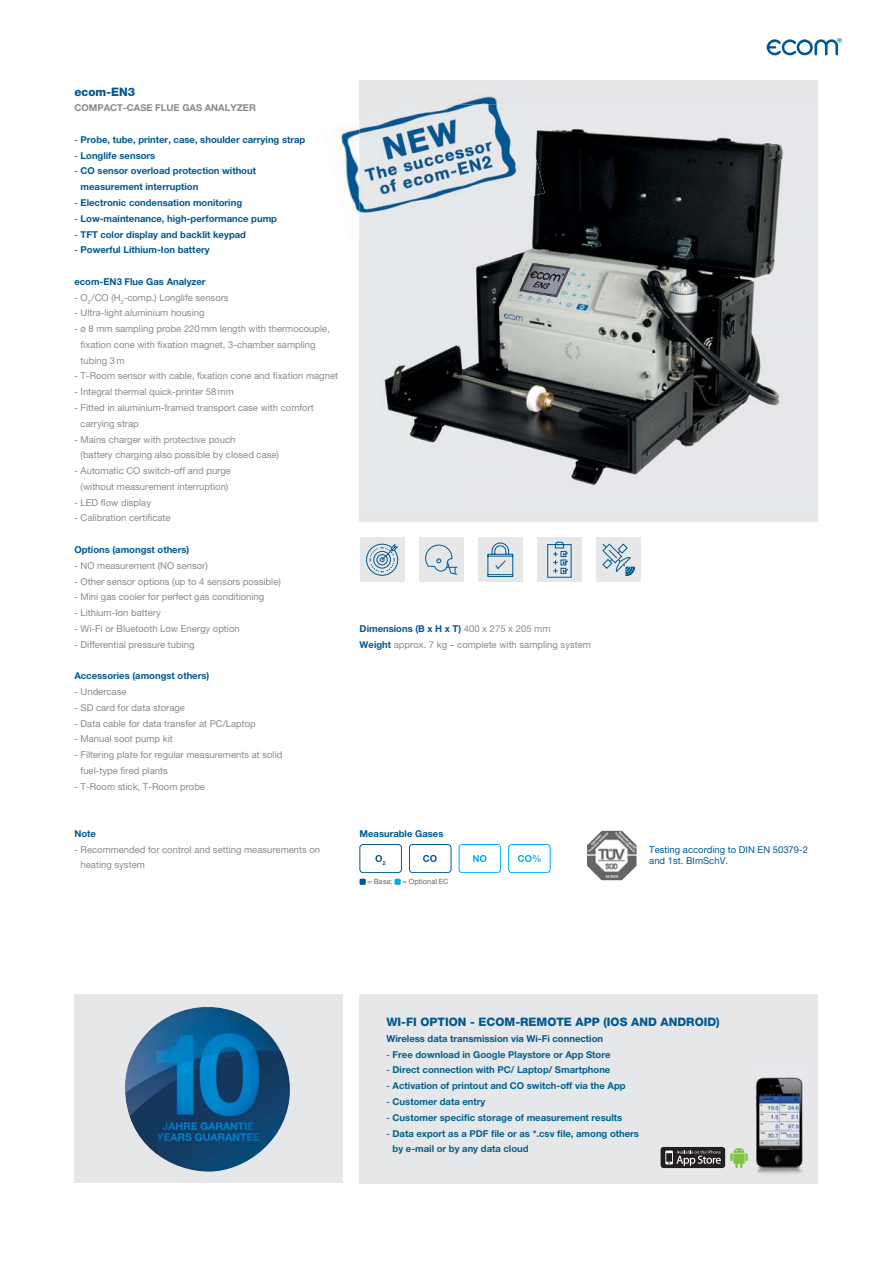
<style>
.page{position:relative;width:893px;height:1263px;background:#fff}
.page>*{position:absolute;margin:0;border:0;box-sizing:border-box;transform-origin:0 0}
.t1{font:800 11.7px "Helvetica Neue LT Pro";color:#005890}
.t2{font:9.45px/15.8px "Helvetica Neue LT Pro";color:#888a8c}
.t3{font:700 9.45px/15.8px "Helvetica Neue LT Pro";color:#005890}
.t4{font:700 9.45px/15.8px "Helvetica Neue LT Pro";color:#00618f}
.t5{font:9.45px/11.4px "Helvetica Neue LT Pro";color:#005890}
.t6{font:700 9.45px "Helvetica Neue LT Pro";color:#888a8c}
.t7{font:7.35px "Helvetica Neue LT Pro";letter-spacing:.01em;color:#636466}
.s1{font-weight:400}
.s2{font-weight:700;color:#005890}
</style>
<div class="page">
<svg style="left:767px;top:38px;width:75px;height:17px"></svg>
<div style="left:74px;top:995px;width:269px;height:188px;background:#e6e7e8"></div>
<div style="left:360px;top:537px;width:45px;height:45px;background:#e6e7e8"></div>
<svg style="left:366px;top:544px;width:32px;height:32px"></svg>
<div style="left:419px;top:537px;width:45px;height:45px;background:#e6e7e8"></div>
<svg style="left:425px;top:545px;width:32px;height:30px"></svg>
<div style="left:478px;top:537px;width:45px;height:45px;background:#e6e7e8"></div>
<svg style="left:487px;top:543px;width:26px;height:34px"></svg>
<div style="left:537px;top:537px;width:45px;height:45px;background:#e6e7e8"></div>
<svg style="left:547px;top:542px;width:25px;height:36px"></svg>
<div style="left:596px;top:537px;width:45px;height:45px;background:#e6e7e8"></div>
<svg style="left:602px;top:543px;width:33px;height:33px"></svg>
<div style="left:359px;top:995px;width:459px;height:189px;background:#e6e7e8"></div>
<img style="left:755px;top:1077px;width:49px;height:97px">
<img style="left:125px;top:1007px;width:165px;height:165px;border-radius:50%">
<div style="left:359px;top:80px;width:459px;height:442px;background:#e6e7e8"></div>
<img style="left:512px;top:129px;width:271px;height:357px">
<img style="left:461px;top:256px;width:51px;height:187px">
<img style="left:384px;top:345px;width:77px;height:98px">
<img style="left:340px;top:128px;width:19px;height:85px">
<img style="left:456px;top:96px;width:42px;height:9px">
<img style="left:359px;top:105px;width:186px;height:134px">
<svg style="left:375px;top:855px;width:10px;height:10px"></svg>
<div style="left:359px;top:844px;width:43px;height:29px;border:1px solid #005890;border-radius:3px"></div>
<svg style="left:423px;top:855px;width:14px;height:7px"></svg>
<div style="left:409px;top:844px;width:42px;height:29px;border:1px solid #005890;border-radius:3px"></div>
<svg style="left:473px;top:855px;width:13px;height:7px"></svg>
<div style="left:459px;top:844px;width:42px;height:29px;border:1px solid #00aeef;border-radius:3px"></div>
<svg style="left:518px;top:855px;width:23px;height:7px"></svg>
<div style="left:508px;top:844px;width:42px;height:29px;border:1px solid #00aeef;border-radius:3px"></div>
<div style="left:359px;top:879px;width:7px;height:6px;background:#005890"></div>
<div style="left:394px;top:879px;width:7px;height:6px;background:#00aeef"></div>
<img style="left:587px;top:831px;width:49px;height:49px">
<div style="left:661px;top:1147px;width:64px;height:21px;background:#231f20;border-radius:3px"></div>
<svg style="left:665px;top:1150px;width:56px;height:16px"></svg>
<svg style="left:730px;top:1147px;width:18px;height:21px"></svg>
<p class="t1" style="left:74px;top:85px;width:62px">ecom-EN3</p>
<p class="t6" style="left:74px;top:105px;width:183px">COMPACT-CASE FLUE GAS ANALYZER</p>
<p class="t3" style="left:74px;top:132px;width:232px"><span class="s1">-</span> Probe, tube, printer, case, shoulder carrying strap</p>
<p class="t3" style="left:74px;top:148px;width:82px"><span class="s1">-</span> Longlife sensors</p>
<p class="t3" style="left:81px;top:164px;width:177px;text-indent:-6px"><span class="s1">-</span> CO sensor overload protection without measurement interruption</p>
<p class="t3" style="left:74px;top:196px;width:169px"><span class="s1">-</span> Electronic condensation monitoring</p>
<p class="t3" style="left:74px;top:211px;width:204px"><span class="s1">-</span> Low-maintenance, high-performance pump</p>
<p class="t3" style="left:74px;top:227px;width:173px"><span class="s1">-</span> TFT color display and backlit keypad</p>
<p class="t3" style="left:74px;top:243px;width:137px"><span class="s1">-</span> Powerful Lithium-Ion battery</p>
<p class="t3" style="left:74px;top:274px;width:133px">ecom-EN3 Flue Gas Analyzer</p>
<p class="t2" style="left:74px;top:290px;width:156px">- O<sub>2</sub> /CO (H<sub>2</sub>-comp.) Longlife sensors</p>
<p class="t2" style="left:74px;top:306px;width:132px">- Ultra-light aluminium housing</p>
<p class="t2" style="left:81px;top:322px;width:251px;text-indent:-6px">- ø 8 mm sampling probe 220 mm length with thermocouple, fixation cone with fixation magnet, 3-chamber sampling tubing 3 m</p>
<p class="t2" style="left:74px;top:369px;width:265px">- T-Room sensor with cable, fixation cone and fixation magnet</p>
<p class="t2" style="left:74px;top:385px;width:161px">- Integral thermal quick-printer 58 mm</p>
<p class="t2" style="left:81px;top:401px;width:235px;text-indent:-6px">- Fitted in aluminium-framed transport case with comfort carrying strap</p>
<p class="t2" style="left:81px;top:432px;width:200px;text-indent:-6px">- Mains charger with protective pouch<br>(battery charging also possible by closed case)</p>
<p class="t2" style="left:74px;top:464px;width:158px;text-align:center">- Automatic CO switch-off and purge (without measurement interruption)</p>
<p class="t2" style="left:74px;top:495px;width:78px">- LED flow display</p>
<p class="t2" style="left:74px;top:511px;width:98px">- Calibration certificate</p>
<p class="t3" style="left:74px;top:543px;width:116px">Options (amongst others)</p>
<p class="t2" style="left:74px;top:558px;width:135px">- NO measurement (NO sensor)</p>
<p class="t2" style="left:74px;top:574px;width:208px">- Other sensor options (up to 4 sensors possible)</p>
<p class="t2" style="left:74px;top:590px;width:191px">- Mini gas cooler for perfect gas conditioning</p>
<p class="t2" style="left:74px;top:606px;width:88px">- Lithium-Ion battery</p>
<p class="t2" style="left:74px;top:621px;width:167px">- Wi-Fi or Bluetooth Low Energy option</p>
<p class="t2" style="left:74px;top:637px;width:122px">- Differential pressure tubing</p>
<p class="t3" style="left:74px;top:669px;width:136px">Accessories (amongst others)</p>
<p class="t2" style="left:74px;top:684px;width:54px">- Undercase</p>
<p class="t2" style="left:74px;top:700px;width:112px">- SD card for data storage</p>
<p class="t2" style="left:74px;top:716px;width:183px">- Data cable for data transfer at PC/Laptop</p>
<p class="t2" style="left:74px;top:732px;width:100px">- Manual soot pump kit</p>
<p class="t2" style="left:81px;top:748px;width:203px;text-indent:-6px">- Filtering plate for regular measurements at solid fuel-type fired plants</p>
<p class="t2" style="left:74px;top:779px;width:132px">- T-Room stick, T-Room probe</p>
<p class="t3" style="left:74px;top:827px;width:23px">Note</p>
<p class="t2" style="left:81px;top:842px;width:241px;text-indent:-6px">- Recommended for control and setting measurements on heating system</p>
<p class="t2" style="left:360px;top:621px;width:233px"><span class="s2">Dimensions (B x H x T)</span> 400 x 275 x 205 mm<br><span class="s2">Weight</span> approx. 7 kg – complete with sampling system</p>
<p class="t3" style="left:359px;top:826px;width:85px">Measurable Gases</p>
<p class="t7" style="left:368px;top:879px;width:26px">= Base;</p>
<p class="t7" style="left:403px;top:879px;width:47px">= Optional EC</p>
<p class="t5" style="left:649px;top:844px;width:160px">Testing according to DIN EN 50379-2 and 1st. BImSchV.</p>
<p class="t1" style="left:386px;top:1015px;width:335px">WI-FI OPTION - ECOM-REMOTE APP (IOS AND ANDROID)</p>
<p class="t3" style="left:386px;top:1031px;width:218px">Wireless data transmission via Wi-Fi connection</p>
<p class="t4" style="left:386px;top:1047px;width:226px"><span class="s1">-</span> Free download in Google Playstore or App Store</p>
<p class="t4" style="left:386px;top:1063px;width:225px"><span class="s1">-</span> Direct connection with PC/ Laptop/ Smartphone</p>
<p class="t4" style="left:386px;top:1079px;width:241px"><span class="s1">-</span> Activation of printout and CO switch-off via the App</p>
<p class="t4" style="left:386px;top:1095px;width:101px"><span class="s1">-</span> Customer data entry</p>
<p class="t4" style="left:386px;top:1110px;width:237px"><span class="s1">-</span> Customer specific storage of measurement results</p>
<p class="t4" style="left:393px;top:1126px;width:248px;text-indent:-6px"><span class="s1">-</span> Data export as a PDF file or as *.csv file, among others by e-mail or by any data cloud</p>
</div>
